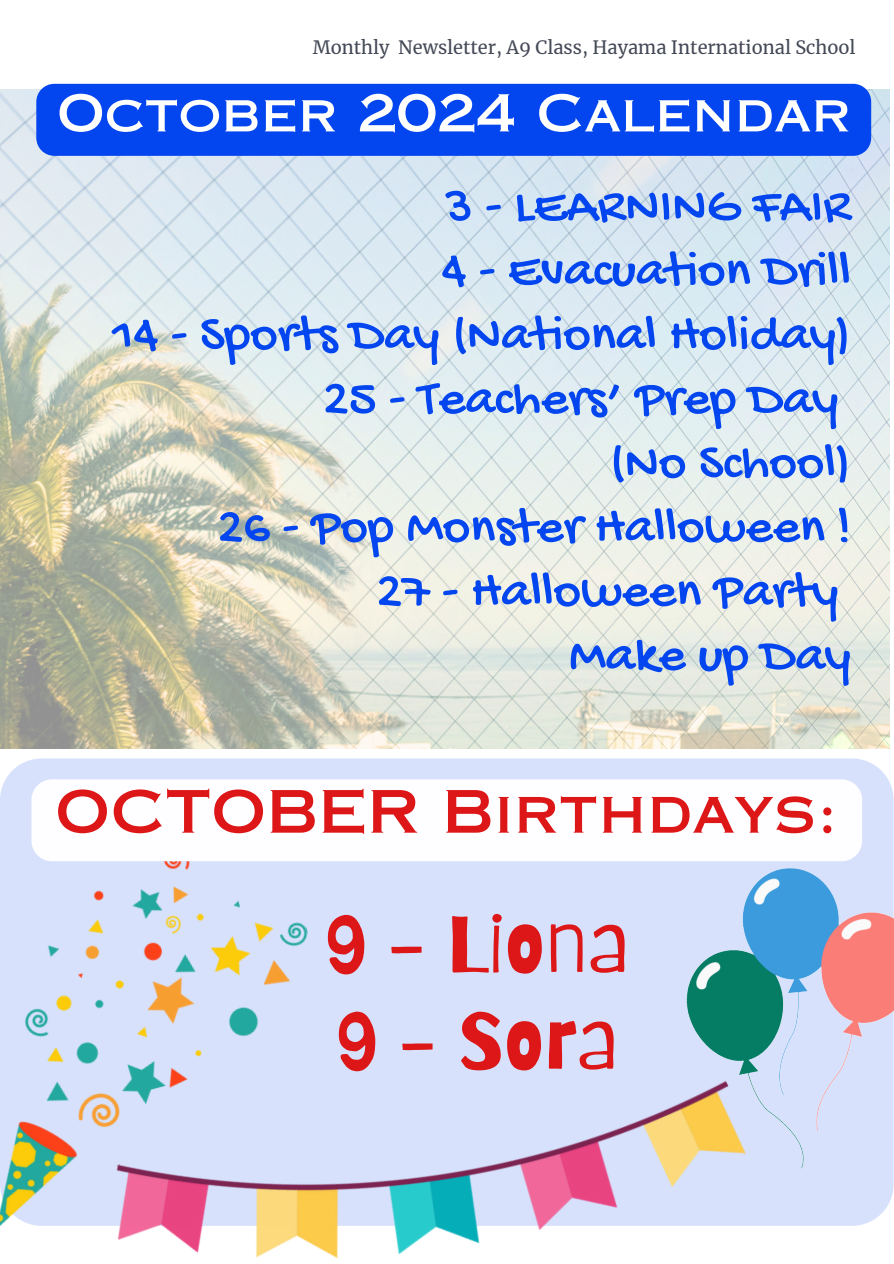
<style>
.page{position:relative;width:894px;height:1264px;background:#fff}
.page>*{position:absolute;margin:0;border:0;box-sizing:border-box;transform-origin:0 0}
.t1{font:79.5px/96.8px "Barriecito";color:#dd1717}
.t2{font:58.5px "Copperplate Gothic LT Pro 31 AB";color:#dd1717}
.t3{font:52.65px/64.2px "Gochi Hand";color:#0345ef;text-align:right}
.t4{font:51px "Copperplate Gothic LT Pro 31 AB";color:#fefefd}
.t5{font:18.15px "Merriweather";color:#444956}
</style>
<div class="page">
<img style="left:0;top:89px;width:889px;height:660px">
<div style="left:0;top:758px;width:892px;height:467px;background:#d7e1fc"></div>
<img style="left:681px;top:863px;width:212px;height:314px">
<img style="left:0;top:820px;width:373px;height:406px">
<img style="left:89px;top:914px;width:668px;height:345px">
<div style="left:36px;top:84px;width:834px;height:72px;background:#0345ef"></div>
<svg style="left:31px;top:779px;width:830px;height:82px"></svg>
<h2 class="t5" style="left:312px;top:36px;width:544px">Monthly Newsletter, A9 Class, Hayama International School</h2>
<h2 class="t4" style="left:57px;top:94px;width:795px">October 2024 Calendar</h2>
<h3 class="t3" style="left:112px;top:178px;width:740px">3 - LEARNING FAIR<br>4 - Evacuation Drill<br>14 - Sports Day (National Holiday)<br>25 - Teachers’ Prep Day<br>(No School)<br>26 - Pop Monster Halloween !<br>27 - Halloween Party<br>Make up Day</h3>
<p class="t2" style="left:55px;top:790px;width:785px">OCTOBER Birthdays:</p>
<h1 class="t1" style="left:326px;top:894px;width:305px">9 - Liona<br>9 - Sora</h1>
</div>
